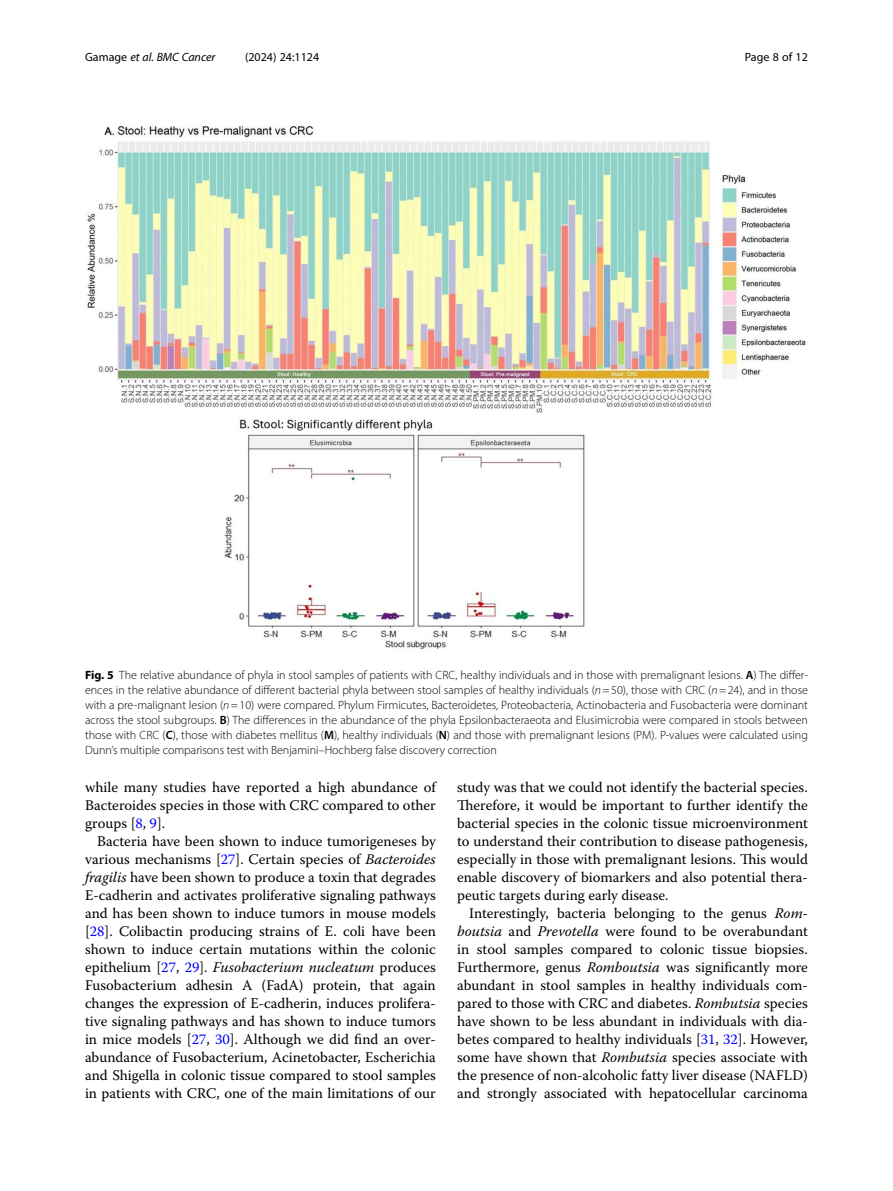
<style>
.page{position:relative;width:893px;height:1191px;background:#fff}
.page>*{position:absolute;margin:0;border:0;box-sizing:border-box;transform-origin:0 0}
.Body_Text_Indent{font:14.7px/18px "Warnock Pro";color:#000;text-align:justify}
.Body_Text{font:14.7px/18px "Warnock Pro";color:#000;text-align:justify}
.Figure_Caption{font:300 12px/15px "Myriad Pro";color:#000;text-align:justify}
.t1{font:12px "Myriad Pro";color:#000}
.t2{font:italic 12px "Myriad Pro";color:#000}
.s1{font-style:normal}
.s2{font-weight:700}
.s3{font-weight:600}
.s4{font-style:italic}
.s5{color:#00f}
</style>
<div class="page">
<img style="left:87px;top:126px;width:719px;height:523px">
<p class="t2" style="left:85px;top:50px;width:132px"><span class="s1">Gamage</span> et al. BMC Cancer</p>
<p class="t1" style="left:245px;top:50px;width:76px">(2024) 24:1124</p>
<p class="t1" style="left:745px;top:50px;width:65px">Page 8 of 12</p>
<p class="Figure_Caption" style="left:85px;top:667px;width:724px"><span class="s2">Fig. 5</span> The relative abundance of phyla in stool samples of patients with CRC, healthy individuals and in those with premalignant lesions. <span class="s3">A</span>) The differ&shy;ences in the relative abundance of different bacterial phyla between stool samples of healthy individuals (<span class="s4">n</span>=50), those with CRC (<span class="s4">n</span>=24), and in those with a pre-malignant lesion (<span class="s4">n</span>=10) were compared. Phylum Firmicutes, Bacteroidetes, Proteobacteria, Actinobacteria and Fusobacteria were dominant across the stool subgroups. <span class="s3">B</span>) The differences in the abundance of the phyla Epsilonbacteraeota and Elusimicrobia were compared in stools between those with CRC (<span class="s3">C</span>), those with diabetes mellitus (<span class="s3">M</span>), healthy individuals (<span class="s3">N</span>) and those with premalignant lesions (PM). P-values were calculated using Dunn’s multiple comparisons test with Benjamini–Hochberg false discovery correction</p>
<p class="Body_Text" style="left:85px;top:778px;width:352px">while many studies have reported a high abundance of Bacteroides species in those with CRC compared to other groups [<span class="s5">8</span>, <span class="s5">9</span>].</p>
<p class="Body_Text_Indent" style="left:85px;top:832px;width:352px;text-indent:12px">Bacteria have been shown to induce tumorigeneses by various mechanisms [<span class="s5">27</span>]. Certain species of <span class="s4">Bacteroides fragilis</span> have been shown to produce a toxin that degrades E-cadherin and activates proliferative signaling pathways and has been shown to induce tumors in mouse models [<span class="s5">28</span>]. Colibactin producing strains of E. coli have been shown to induce certain mutations within the colonic epithelium [<span class="s5">27</span>, <span class="s5">29</span>]. <span class="s4">Fusobacterium nucleatum</span> produces Fusobacterium adhesin A (FadA) protein, that again changes the expression of E-cadherin, induces prolifera&shy;tive signaling pathways and has shown to induce tumors in mice models [<span class="s5">27</span>, <span class="s5">30</span>]. Although we did find an over&shy;abundance of Fusobacterium, Acinetobacter, Escherichia and Shigella in colonic tissue compared to stool samples in patients with CRC, one of the main limitations of our</p>
<p class="Body_Text_Indent" style="left:457px;top:778px;width:352px">study was that we could not identify the bacterial species.<br>Therefore, it would be important to further identify the bacterial species in the colonic tissue microenvironment to understand their contribution to disease pathogenesis, especially in those with premalignant lesions. This would enable discovery of biomarkers and also potential thera&shy;peutic targets during early disease.</p>
<p class="Body_Text_Indent" style="left:457px;top:904px;width:352px;text-indent:12px">Interestingly, bacteria belonging to the genus <span class="s4">Rom&shy;boutsia</span> and <span class="s4">Prevotella</span> were found to be overabundant in stool samples compared to colonic tissue biopsies.<br>Furthermore, genus <span class="s4">Romboutsia</span> was significantly more abundant in stool samples in healthy individuals com&shy;pared to those with CRC and diabetes. <span class="s4">Rombutsia</span> species have shown to be less abundant in individuals with dia&shy;betes compared to healthy individuals [<span class="s5">31</span>, <span class="s5">32</span>]. However, some have shown that <span class="s4">Rombutsia</span> species associate with the presence of non-alcoholic fatty liver disease (NAFLD) and strongly associated with hepatocellular carcinoma</p>
</div>
